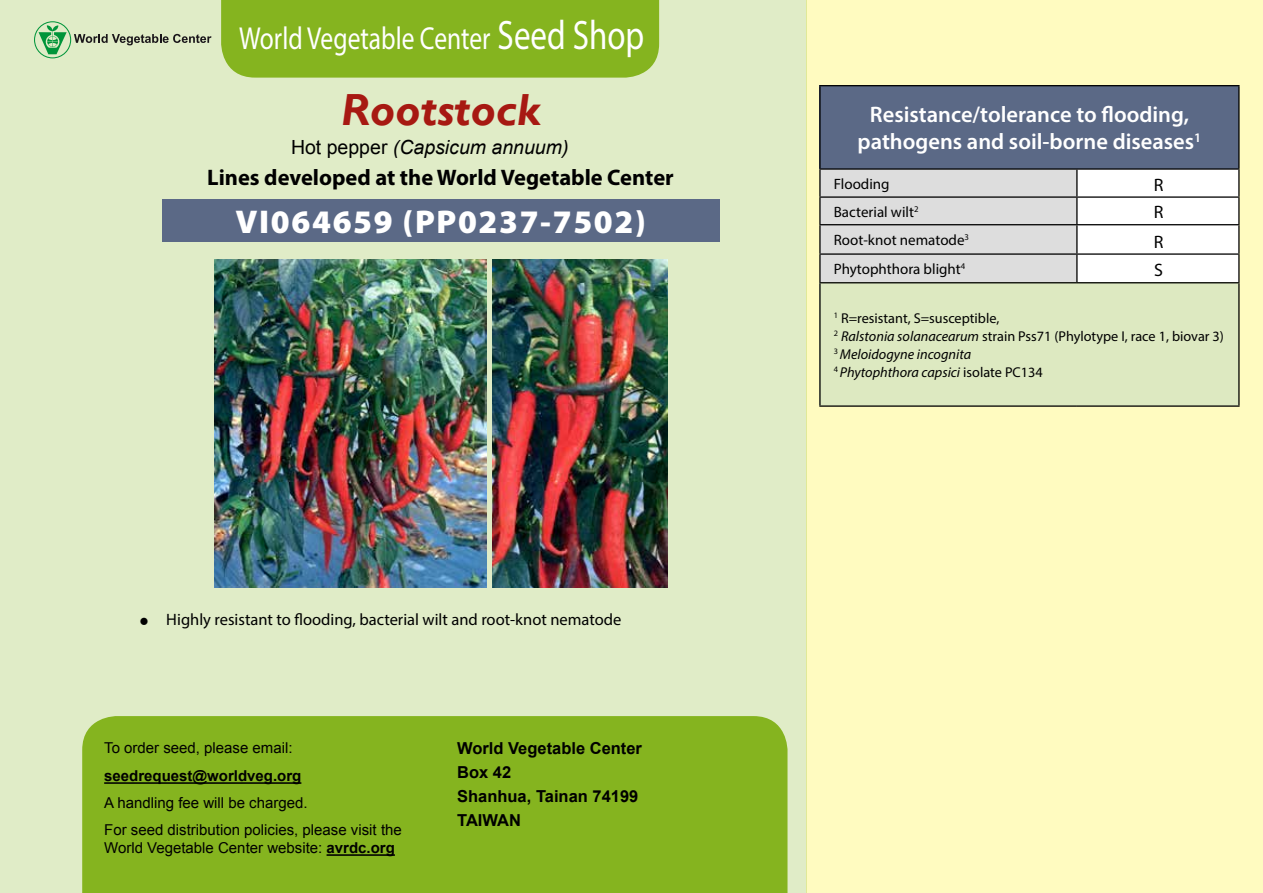
<style>
.page{position:relative;width:1263px;height:893px;background:#fff}
.page>*{position:absolute;margin:0;border:0;box-sizing:border-box;transform-origin:0 0}
.t1{font:italic 700 45px "Gill Sans";color:#a71912}
.t2{font:900 33px "Myriad Pro";letter-spacing:.05em;color:#fff}
.t3{font:31.8px "Myriad Pro";color:#fff;scale:.8 1}
.t4{font:600 22.5px/27px "Myriad Pro";color:#fff;text-align:center}
.t5{font:700 22.5px "Myriad Pro";color:#000}
.t6{font:italic 19.5px "Arial";color:#000}
.t7{font:18px/28.3px "Myriad Pro";color:#000;text-align:justify}
.t8{font:16.5px "Myriad Pro";color:#000}
.t9{font:700 16.5px/24px "Arial";color:#000}
.t10{font:15px/27px "Arial";color:#000}
.t11{font:15px/28.5px "Myriad Pro";color:#000}
.t12{font:700 15px "Arial";color:#000}
.t13{font:14.25px/18px "Myriad Pro";color:#000}
.s1{font-size:41.25px}
.s2{font-style:normal}
.s3{font-family:"Verdana"}
.s4{font-weight:700}
.s5{font-style:italic}
</style>
<div class="page">
<div style="left:806px;top:0;width:457px;height:893px;background:#fffbc0"></div>
<div style="left:0;top:0;width:806px;height:893px;background:#e0ecc7"></div>
<div style="left:82px;top:716px;width:705px;height:177px;background:#85b41f"></div>
<div style="left:221px;top:0;width:438px;height:78px;background:#85b41f"></div>
<hr style="left:104px;top:782px;width:197px;height:2px;background:#000">
<hr style="left:327px;top:854px;width:68px;height:2px;background:#000">
<div style="left:820px;top:86px;width:419px;height:83px;background:#5b6986"></div>
<div style="left:820px;top:283px;width:419px;height:123px;background:#dde9c1"></div>
<hr style="left:1238px;top:86px;width:1px;height:82px;background:#000">
<hr style="left:819px;top:85px;width:258px;height:1px;background:#000">
<hr style="left:819px;top:86px;width:1px;height:82px;background:#000">
<hr style="left:1077px;top:85px;width:162px;height:1px;background:#000">
<hr style="left:819px;top:283px;width:1px;height:122px;background:#000">
<hr style="left:1238px;top:283px;width:1px;height:122px;background:#000">
<hr style="left:819px;top:405px;width:258px;height:2px;background:#000">
<hr style="left:1077px;top:405px;width:162px;height:2px;background:#000">
<hr style="left:819px;top:168px;width:258px;height:2px;background:#000">
<hr style="left:1077px;top:168px;width:162px;height:2px;background:#000">
<svg style="left:819px;top:169px;width:420px;height:114px;background:#ddd"></svg>
<div style="left:162px;top:199px;width:557px;height:43px;background:#5b6986"></div>
<svg style="left:34px;top:21px;width:178px;height:37px"></svg>
<img style="left:214px;top:259px;width:273px;height:328px">
<img style="left:492px;top:259px;width:176px;height:328px">
<h3 class="t3" style="left:239px;top:19px;width:508px">World Vegetable Center <span class="s1">Seed Shop</span></h3>
<h1 class="t1" style="left:341px;top:84px;width:200px">Rootstock</h1>
<h3 class="t6" style="left:291px;top:134px;width:279px"><span class="s2">Hot pepper</span> (Capsicum annuum)</h3>
<h3 class="t5" style="left:207px;top:162px;width:468px">Lines developed at the World Vegetable Center</h3>
<h2 class="t2" style="left:235px;top:203px;width:412px">VI064659 (PP0237-7502)</h2>
<p class="t8" style="left:139px;top:609px;width:484px"><span class="s3">●</span> Highly resistant to flooding, bacterial wilt and root-knot nematode</p>
<p class="t10" style="left:104px;top:734px;width:190px">To order seed, please email:</p>
<p class="t12" style="left:104px;top:766px;width:199px">seedrequest@worldveg.org</p>
<p class="t10" style="left:104px;top:790px;width:299px">A handling fee will be charged.<br>For seed distribution policies, please visit the</p>
<p class="t10" style="left:104px;top:835px;width:292px">World Vegetable Center website: <span class="s4">avrdc.org</span></p>
<p class="t9" style="left:457px;top:736px;width:186px">World Vegetable Center<br>Box 42<br>Shanhua, Tainan 74199<br>TAIWAN</p>
<h3 class="t4" style="left:857px;top:101px;width:345px">Resistance/tolerance to flooding, pathogens and soil-borne diseases<sup>1</sup></h3>
<p class="t11" style="left:834px;top:169px;width:137px">Flooding<br>Bacterial wilt<sup>2<br></sup>Root-knot nematode<sup>3<br></sup>Phytophthora blight<sup>4</sup></p>
<p class="t13" style="left:834px;top:309px;width:392px"><sup>1</sup> R=resistant, S=susceptible,<br><sup>2</sup> <span class="s5">Ralstonia solanacearum</span> strain Pss71 (Phylotype I, race 1, biovar 3)<br><sup>3</sup> <span class="s5">Meloidogyne incognita<br></span><sup>4</sup> <span class="s5">Phytophthora capsici</span> isolate PC134</p>
<p class="t7" style="left:1154px;top:170px;width:11px">R R R S</p>
</div>
